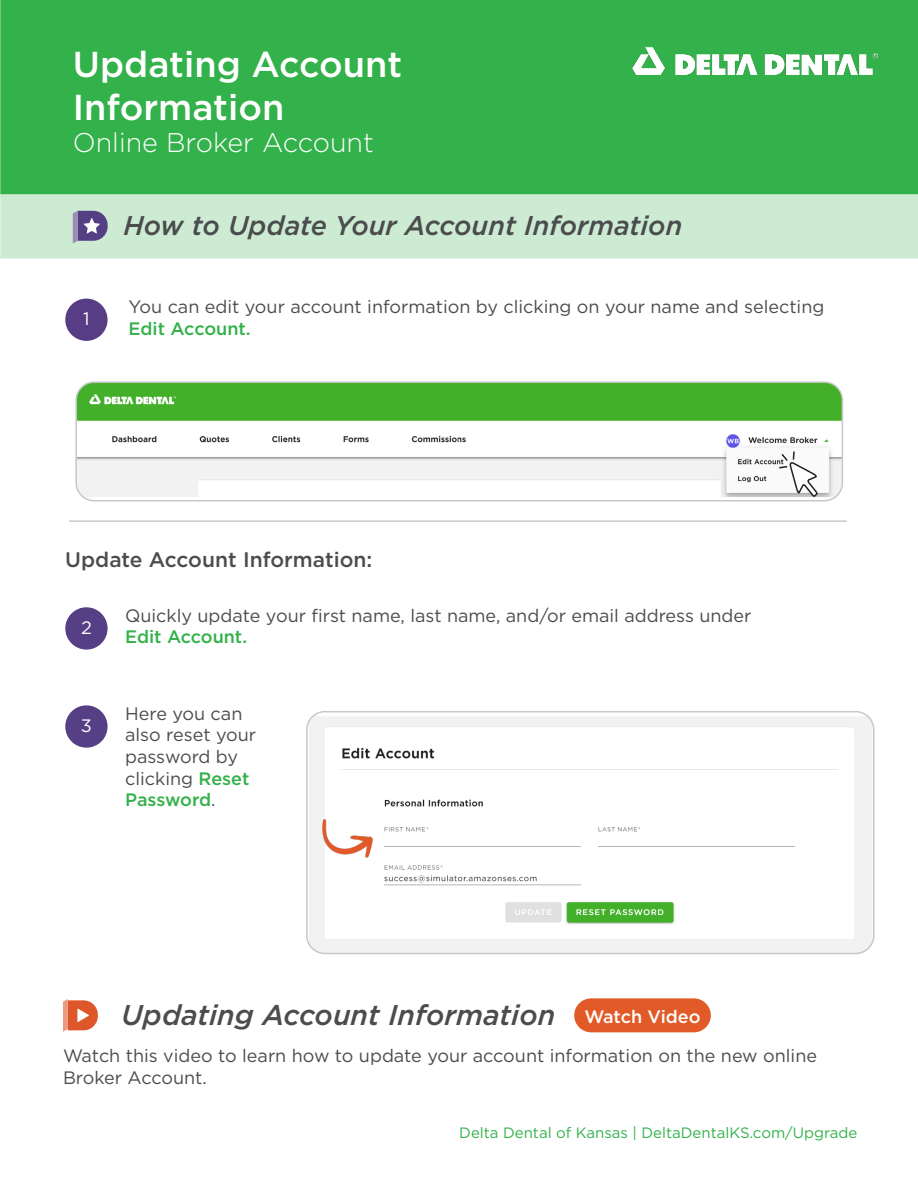
<style>
.page{position:relative;width:918px;height:1188px;background:#fff}
.page>*{position:absolute;margin:0;border:0;box-sizing:border-box;transform-origin:0 0}
.t1{font:500 36px/43.2px "Gotham";color:#fff}
.t2{font:italic 500 28.5px "Gotham";color:#4b4c4d}
.t3{font:italic 500 27px "Gotham";color:#4b4c4d}
.t4{font:300 27px "Gotham";color:#fff}
.t5{font:500 21px "Gotham";color:#4b4c4d}
.t6{font:18px/21.6px "Gotham";color:#4b4c4d}
.t7{font:500 18px "Gotham";color:#33b14a}
.t8{font:500 18px "Gotham";color:#fff}
.t9{font:18px "Gotham";color:#fff}
.t10{font:15px "Gotham";color:#33b14a}
.s1{font-weight:500;color:#33b14a}
</style>
<div class="page">
<img style="left:78px;top:384px;width:764px;height:113px">
<div style="left:75px;top:381px;width:768px;height:120px;border:2px solid #c7c8ca;border-radius:18px"></div>
<div style="left:1px;top:1px;width:917px;height:192px;background:#33b14a"></div>
<div style="left:0;top:0;width:918px;height:194px;border:2px solid #33b14a"></div>
<div style="left:0;top:193px;width:918px;height:66px;background:#ccebd2;border:2px solid #33b14a"></div>
<svg style="left:73px;top:211px;width:35px;height:33px"></svg>
<svg style="left:63px;top:999px;width:35px;height:33px"></svg>
<div style="left:66px;top:299px;width:41px;height:41px;background:#573d84;border-radius:50%"></div>
<div style="left:65px;top:299px;width:43px;height:42px;border:2px solid #573d84;border-radius:50%"></div>
<hr style="left:69px;top:520px;width:778px;height:2px;background:#c7c8ca">
<svg style="left:778px;top:450px;width:41px;height:49px"></svg>
<img style="left:632px;top:47px;width:246px;height:28px">
<img style="left:309px;top:716px;width:563px;height:238px">
<div style="left:306px;top:711px;width:569px;height:243px;border:2px solid #c7c8ca;border-radius:18px"></div>
<div style="left:66px;top:608px;width:41px;height:41px;background:#563f85;border-radius:50%"></div>
<div style="left:65px;top:607px;width:43px;height:43px;border:2px solid #563f85;border-radius:50%"></div>
<img style="left:306px;top:801px;width:77px;height:71px">
<div style="left:66px;top:706px;width:41px;height:41px;background:#563f85;border-radius:50%"></div>
<div style="left:65px;top:705px;width:43px;height:43px;border:2px solid #563f85;border-radius:50%"></div>
<div style="left:574px;top:998px;width:137px;height:34px;background:#e15a27;border-radius:17px"></div>
<p class="t1" style="left:73px;top:42px;width:331px">Updating Account<br>Information</p>
<p class="t4" style="left:73px;top:126px;width:303px">Online Broker Account</p>
<p class="t9" style="left:83px;top:308px;width:8px">1</p>
<p class="t3" style="left:124px;top:208px;width:560px">How to Update Your Account Information</p>
<p class="t6" style="left:129px;top:295px;width:697px">You can edit your account information by clicking on your name and selecting</p>
<p class="t7" style="left:129px;top:316px;width:124px">Edit Account.</p>
<p class="t5" style="left:65px;top:545px;width:309px">Update Account Information:</p>
<p class="t9" style="left:81px;top:616px;width:12px">2</p>
<p class="t9" style="left:81px;top:714px;width:13px">3</p>
<p class="t6" style="left:125px;top:604px;width:628px">Quickly update your first name, last name, and/or email address under<br><span class="s1">Edit Account.</span></p>
<p class="t6" style="left:125px;top:702px;width:133px">Here you can also reset your password by clicking <span class="s1">Reset<br>Password</span>.</p>
<p class="t2" style="left:121px;top:996px;width:436px">Updating Account Information</p>
<p class="t6" style="left:63px;top:1045px;width:756px">Watch this video to learn how to update your account information on the new online<br>Broker Account.</p>
<p class="t8" style="left:584px;top:1004px;width:118px">Watch Video</p>
<p class="t10" style="left:459px;top:1124px;width:400px">Delta Dental of Kansas | DeltaDentalKS.com/Upgrade</p>
</div>
